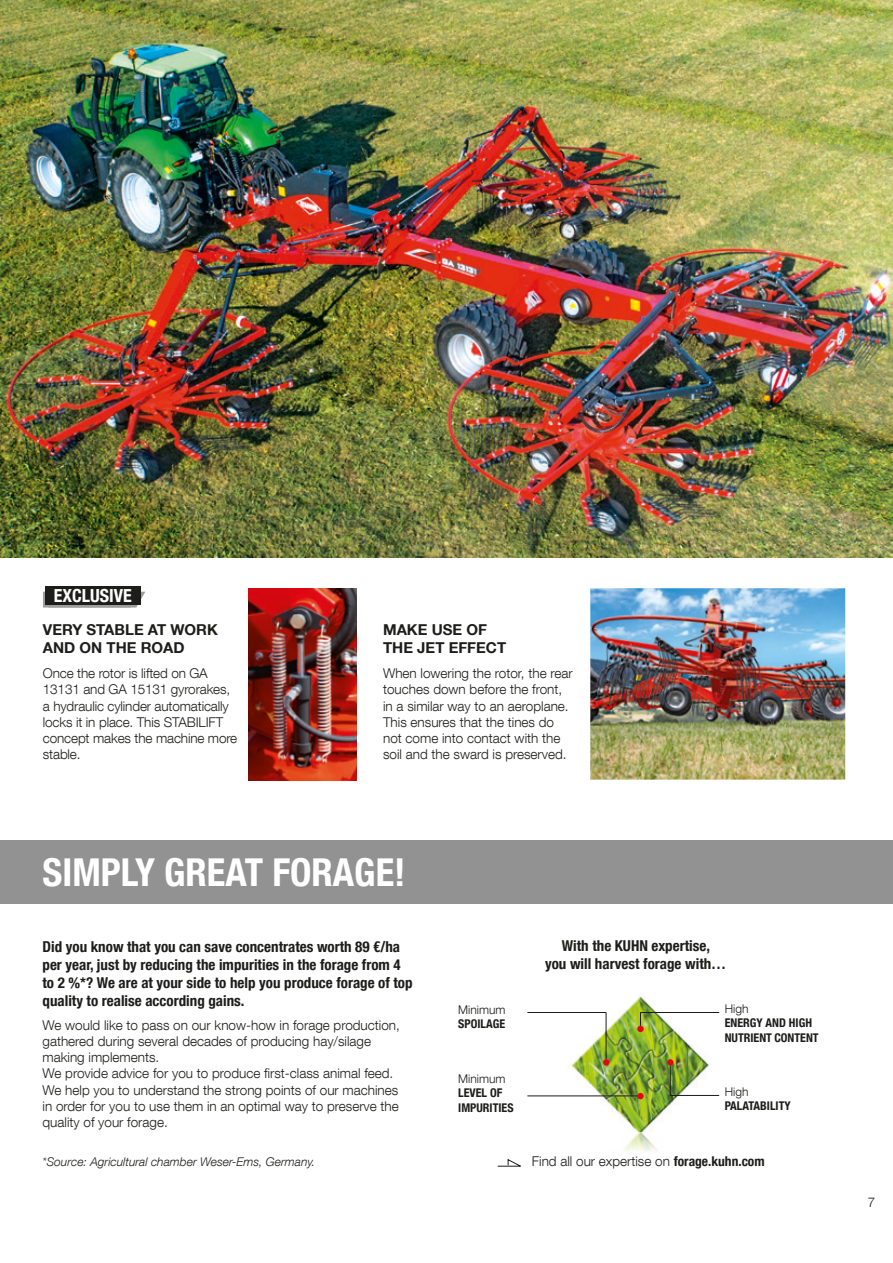
<style>
.page{position:relative;width:893px;height:1263px;background:#fff}
.page>*{position:absolute;margin:0;border:0;box-sizing:border-box;transform-origin:0 0}
.t1{font:700 condensed 38.4px "Helvetica Neue LT Com";color:#fff}
.t2{font:700 condensed 18px "Helvetica Neue LT Com";color:#fff}
.t3{font:700 condensed 15px/18px "Helvetica Neue LT Com";color:#1d1d1b}
.t4{font:700 15px/18px "Helvetica Neue LT Com";color:#1d1d1b}
.t5{font:300 13.5px/16.2px "Helvetica Neue LT Com";color:#1d1d1b}
.t6{font:700 condensed 12px/14.4px "Helvetica Neue LT Com";color:#1d1d1b}
.t7{font:italic 300 12px "Helvetica Neue LT Com";color:#1d1d1b}
.t8{font:300 12px "Helvetica Neue LT Com";color:#1d1d1b}
.s1{font-weight:700;font-stretch:condensed}
</style>
<div class="page">
<img style="left:590px;top:588px;width:255px;height:192px">
<img style="left:248px;top:589px;width:109px;height:191px">
<img style="left:623px;top:1131px;width:34px;height:20px">
<img style="left:568px;top:996px;width:141px;height:135px">
<div style="left:637px;top:1026px;width:7px;height:6px;background:#e30614;border-radius:50%"></div>
<div style="left:637px;top:1093px;width:7px;height:6px;background:#e30614;border-radius:50%"></div>
<svg style="left:603px;top:1059px;width:6px;height:6px"></svg>
<svg style="left:667px;top:1059px;width:6px;height:6px"></svg>
<hr style="left:640px;top:1012px;width:79px;height:1px;background:#1d1d1b">
<hr style="left:670px;top:1095px;width:49px;height:1px;background:#1d1d1b">
<hr style="left:527px;top:1012px;width:79px;height:1px;background:#1d1d1b">
<hr style="left:527px;top:1096px;width:110px;height:1px;background:#1d1d1b">
<hr style="left:670px;top:1065px;width:1px;height:31px;background:#1d1d1b">
<hr style="left:606px;top:1013px;width:1px;height:46px;background:#1d1d1b">
<svg style="left:640px;top:1012px;width:1px;height:14px"></svg>
<img style="left:1px;top:0;width:892px;height:557px">
<svg style="left:43px;top:592px;width:102px;height:15px"></svg>
<div style="left:45px;top:587px;width:96px;height:18px;background:#1d1d1b"></div>
<div style="left:1px;top:840px;width:892px;height:64px;background:#939292"></div>
<svg style="left:497px;top:1159px;width:24px;height:7px"></svg>
<h2 class="t2" style="left:54px;top:585px;width:79px">EXCLUSIVE</h2>
<p class="t4" style="left:43px;top:621px;width:177px">VERY STABLE AT WORK<br>AND ON THE ROAD</p>
<p class="t5" style="left:43px;top:665px;width:196px">Once the rotor is lifted on GA<br>13131 and GA 15131 gyrorakes, a hydraulic cylinder automatically locks it in place. This STABILIFT concept makes the machine more stable.</p>
<p class="t4" style="left:383px;top:621px;width:125px">MAKE USE OF<br>THE JET EFFECT</p>
<p class="t5" style="left:383px;top:665px;width:191px">When lowering the rotor, the rear touches down before the front, in a similar way to an aeroplane.<br>This ensures that the tines do not come into contact with the soil and the sward is preserved.</p>
<h1 class="t1" style="left:43px;top:849px;width:364px">SIMPLY GREAT FORAGE!</h1>
<p class="t3" style="left:43px;top:938px;width:372px">Did you know that you can save concentrates worth 89 €/ha per year, just by reducing the impurities in the forage from 4 to 2 %*? We are at your side to help you produce forage of top quality to realise according gains.</p>
<p class="t5" style="left:43px;top:1016px;width:359px">We would like to pass on our know-how in forage production, gathered during several decades of producing hay/silage making implements.<br>We provide advice for you to produce first-class animal feed.<br>We help you to understand the strong points of our machines in order for you to use them in an optimal way to preserve the quality of your forage.</p>
<p class="t7" style="left:43px;top:1155px;width:274px">*Source: Agricultural chamber Weser-Ems, Germany.</p>
<p class="t8" style="left:458px;top:1002px;width:49px">Minimum</p>
<p class="t6" style="left:458px;top:1016px;width:48px">SPOILAGE</p>
<p class="t3" style="left:545px;top:937px;width:183px;text-align:center">With the KUHN expertise,<br>you will harvest forage with…</p>
<p class="t8" style="left:725px;top:1001px;width:25px">High</p>
<p class="t6" style="left:725px;top:1016px;width:95px">ENERGY AND HIGH<br>NUTRIENT CONTENT</p>
<p class="t8" style="left:458px;top:1071px;width:49px">Minimum</p>
<p class="t6" style="left:458px;top:1086px;width:57px">LEVEL OF<br>IMPURITIES</p>
<p class="t8" style="left:725px;top:1084px;width:25px">High</p>
<p class="t6" style="left:725px;top:1099px;width:68px">PALATABILITY</p>
<p class="t5" style="left:532px;top:1153px;width:234px">Find all our expertise on <span class="s1">forage.kuhn.com</span></p>
<p class="t5" style="left:868px;top:1193px;width:9px">7</p>
</div>
